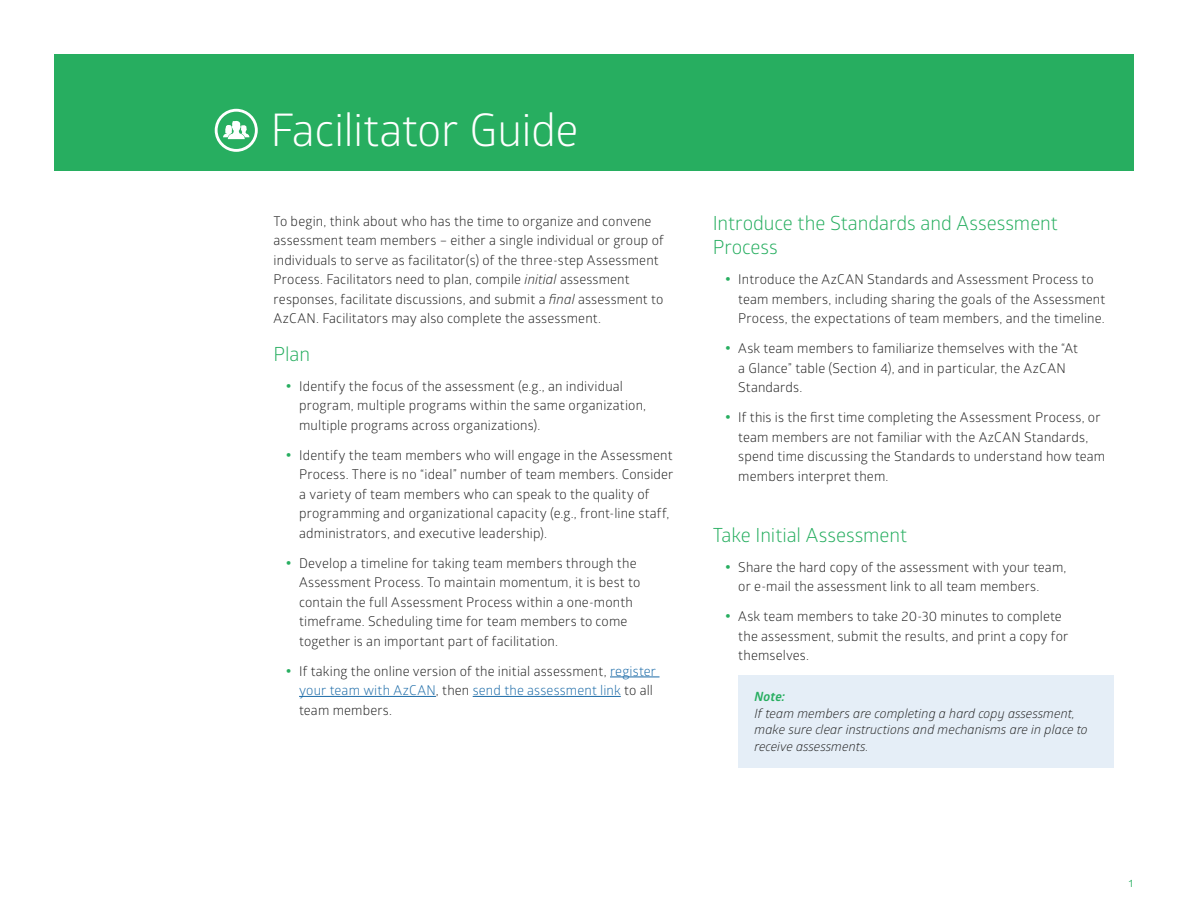
<style>
.page{position:relative;width:1188px;height:918px;background:#fff}
.page>*{position:absolute;margin:0;border:0;box-sizing:border-box;transform-origin:0 0}
.t1{font:45px "Glober";letter-spacing:-.01em;color:#fff}
.t2{font:19.5px/24px "Glober";letter-spacing:-.005em;color:#27ae60}
.t3{font:13.5px/19.5px "Glober";letter-spacing:.01em;color:#222}
.t4{font:italic 12.75px/16.5px "Glober";letter-spacing:.005em;color:#222}
.t5{font:italic 700 12.75px "Glober";color:#27ae60}
.t6{font:10.5px "Glober";color:#27ae60}
.s1{font-style:italic}
.s2{font-weight:700;font-size:18px;color:#27ae60}
.s3{color:#1a6aa7}
</style>
<div class="page">
<div style="left:54px;top:54px;width:1080px;height:116px;background:#27ae60"></div>
<hr style="left:610px;top:677px;width:50px;height:1px;background:#1a6aa7">
<hr style="left:299px;top:696px;width:137px;height:1px;background:#1a6aa7">
<hr style="left:473px;top:696px;width:148px;height:1px;background:#1a6aa7">
<div style="left:738px;top:675px;width:375px;height:92px;background:#e5eef7"></div>
<svg style="left:215px;top:109px;width:43px;height:43px"></svg>
<h1 class="t1" style="left:271px;top:99px;width:309px">Facilitator Guide</h1>
<p class="t3" style="left:274px;top:210px;width:392px">To begin, think about who has the time to organize and convene assessment team members – either a single individual or group of individuals to serve as facilitator(s) of the three-step Assessment Process. Facilitators need to plan, compile <span class="s1">initial</span> assessment responses, facilitate discussions, and submit a <span class="s1">final</span> assessment to AzCAN. Facilitators may also complete the assessment.</p>
<h2 class="t2" style="left:274px;top:341px;width:38px">Plan</h2>
<p class="t3" style="left:299px;top:375px;width:349px;text-indent:-13px"><span class="s2">•</span> Identify the focus of the assessment (e.g., an individual program, multiple programs within the same organization, multiple programs across organizations).</p>
<p class="t3" style="left:299px;top:444px;width:376px;text-indent:-13px"><span class="s2">•</span> Identify the team members who will engage in the Assessment Process. There is no “ideal” number of team members. Consider a variety of team members who can speak to the quality of programming and organizational capacity (e.g., front-line staff, administrators, and executive leadership).</p>
<p class="t3" style="left:299px;top:552px;width:343px;text-indent:-13px"><span class="s2">•</span> Develop a timeline for taking team members through the Assessment Process. To maintain momentum, it is best to contain the full Assessment Process within a one-month timeframe. Scheduling time for team members to come together is an important part of facilitation.</p>
<p class="t3" style="left:299px;top:660px;width:359px;text-indent:-13px"><span class="s2">•</span> If taking the online version of the initial assessment, <span class="s3">register your team with AzCAN</span>, then <span class="s3">send the assessment link</span> to all team members.</p>
<h2 class="t2" style="left:713px;top:210px;width:346px">Introduce the Standards and Assessment<br>Process</h2>
<p class="t3" style="left:738px;top:269px;width:368px;text-indent:-13px"><span class="s2">•</span> Introduce the AzCAN Standards and Assessment Process to team members, including sharing the goals of the Assessment<br>Process, the expectations of team members, and the timeline.</p>
<p class="t3" style="left:738px;top:338px;width:341px;text-indent:-13px"><span class="s2">•</span> Ask team members to familiarize themselves with the “At a Glance” table (Section 4), and in particular, the AzCAN<br>Standards.</p>
<p class="t3" style="left:738px;top:407px;width:369px;text-indent:-13px"><span class="s2">•</span> If this is the first time completing the Assessment Process, or team members are not familiar with the AzCAN Standards, spend time discussing the Standards to understand how team members interpret them.</p>
<h2 class="t2" style="left:713px;top:522px;width:196px">Take Initial Assessment</h2>
<p class="t3" style="left:738px;top:556px;width:330px;text-indent:-13px"><span class="s2">•</span> Share the hard copy of the assessment with your team, or e-mail the assessment link to all team members.</p>
<p class="t3" style="left:738px;top:606px;width:332px;text-indent:-13px"><span class="s2">•</span> Ask team members to take 20-30 minutes to complete the assessment, submit the results, and print a copy for themselves.</p>
<p class="t5" style="left:754px;top:688px;width:32px">Note:</p>
<p class="t4" style="left:754px;top:704px;width:335px">If team members are completing a hard copy assessment, make sure clear instructions and mechanisms are in place to receive assessments.</p>
<p class="t6" style="left:1129px;top:876px;width:6px">1</p>
</div>
